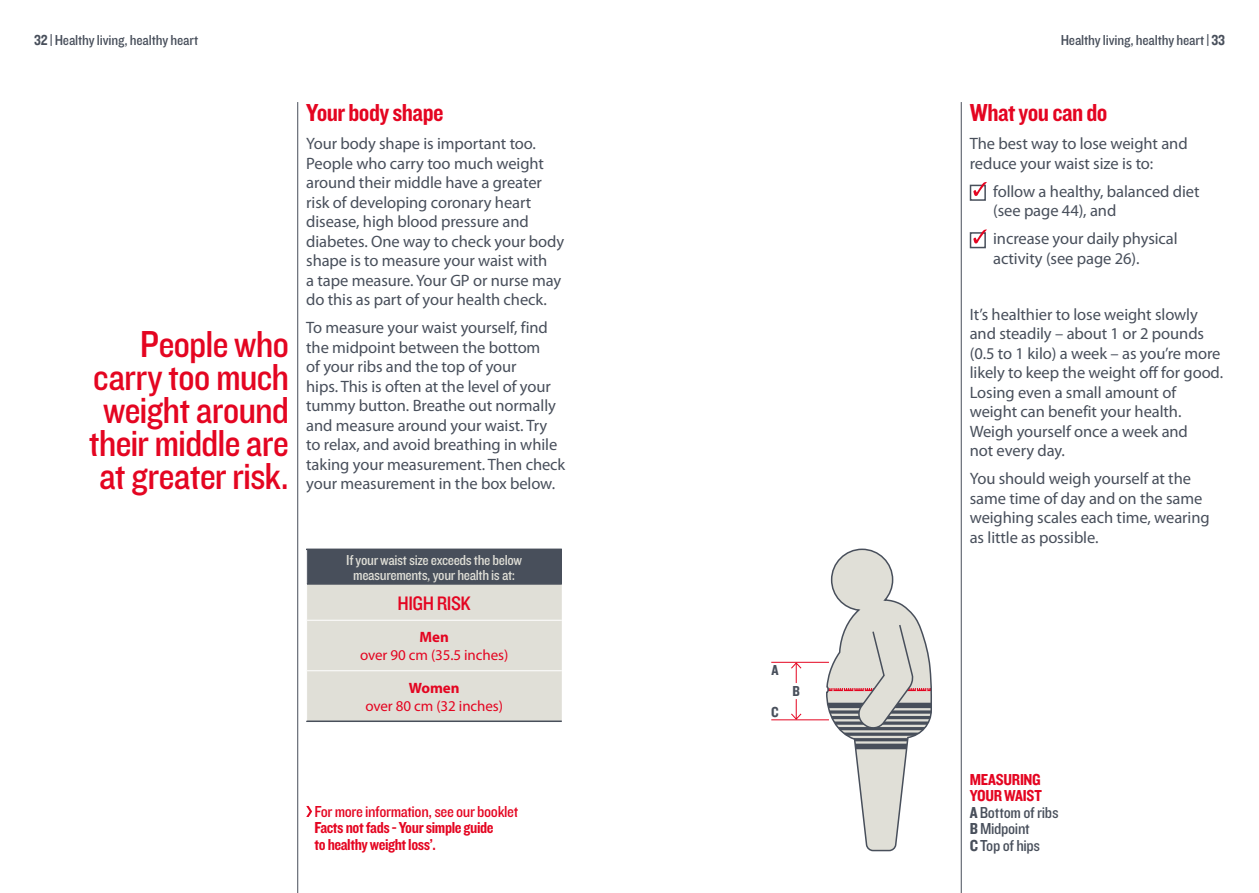
<style>
.page{position:relative;width:1259px;height:893px;background:#fff}
.page>*{position:absolute;margin:0;border:0;box-sizing:border-box;transform-origin:0 0}
.t1{font:39px/33px "Knockout HTF30 Junior Welterwt";letter-spacing:-.025em;color:#e40521;text-align:right}
.t2{font:25.5px "Knockout HTF50 Welterweight";letter-spacing:-.025em;color:#e40521}
.t3{font:20.25px "Knockout HTF30 Junior Welterwt";letter-spacing:-.025em;color:#e40521}
.t4{font:16.5px/19.5px "Myriad Pro";letter-spacing:-.005em;color:#484f5b}
.t5{font:16.5px/16.5px "Knockout HTF50 Welterweight";letter-spacing:-.025em;color:#e40521}
.t6{font:16.5px "Knockout HTF30 Junior Welterwt";letter-spacing:-.025em;color:#e40521}
.t7{font:16.5px/16.5px "Knockout HTF30 Junior Welterwt";letter-spacing:-.02em;color:#484f5b}
.t8{font:15px/15px "Knockout HTF30 Junior Welterwt";letter-spacing:-.025em;color:#e0dfd7;text-align:center}
.t9{font:15px "Knockout HTF30 Junior Welterwt";letter-spacing:-.01em;color:#484f5b}
.t10{font:15px "Myriad Pro";letter-spacing:-.005em;color:#e40521}
.t11{font:700 15px "Myriad Pro";letter-spacing:-.005em;color:#e40521}
.t12{font:15px "Knockout HTF50 Welterweight";color:#484f5b}
.s1{font-family:"Knockout HTF50 Welterweight"}
</style>
<div class="page">
<div style="left:969px;top:185px;width:17px;height:16px;border:2px solid #484f5b"></div>
<svg style="left:973px;top:182px;width:13px;height:14px"></svg>
<div style="left:969px;top:232px;width:17px;height:16px;border:2px solid #484f5b"></div>
<svg style="left:973px;top:229px;width:13px;height:14px"></svg>
<hr style="left:961px;top:102px;width:1px;height:791px;background:#484f5b">
<svg style="left:306px;top:806px;width:6px;height:11px"></svg>
<hr style="left:297px;top:102px;width:1px;height:791px;background:#484f5b">
<div style="left:307px;top:549px;width:255px;height:35px;background:#484f5b"></div>
<div style="left:307px;top:585px;width:255px;height:135px;background:#e0dfd7"></div>
<hr style="left:306px;top:549px;width:256px;height:1px;background:#484f5b">
<hr style="left:306px;top:720px;width:256px;height:2px;background:#484f5b">
<hr style="left:306px;top:620px;width:256px;height:1px;background:#fff">
<hr style="left:306px;top:670px;width:256px;height:1px;background:#fff">
<hr style="left:307px;top:583px;width:255px;height:2px;background:#484f5b">
<hr style="left:771px;top:662px;width:58px;height:1px;background:#e40521">
<hr style="left:771px;top:719px;width:58px;height:1px;background:#e40521">
<svg style="left:790px;top:662px;width:12px;height:21px"></svg>
<svg style="left:790px;top:699px;width:12px;height:21px"></svg>
<svg style="left:825px;top:548px;width:107px;height:304px"></svg>
<p class="t9" style="left:34px;top:32px;width:166px"><span class="s1">32</span> | Healthy living, healthy heart</p>
<p class="t9" style="left:1060px;top:32px;width:166px">Healthy living, healthy heart | <span class="s1">33</span></p>
<h1 class="t1" style="left:89px;top:329px;width:202px">People who carry too much weight around their middle are at greater risk.</h1>
<h2 class="t2" style="left:306px;top:99px;width:139px">Your body shape</h2>
<p class="t4" style="left:306px;top:134px;width:259px">Your body shape is important too.<br>People who carry too much weight around their middle have a greater risk of developing coronary heart disease, high blood pressure and diabetes. One way to check your body shape is to measure your waist with<br>a tape measure. Your GP or nurse may do this as part of your health check.</p>
<p class="t4" style="left:306px;top:318px;width:261px">To measure your waist yourself, find the midpoint between the bottom<br>of your ribs and the top of your<br>hips. This is often at the level of your tummy button. Breathe out normally and measure around your waist. Try to relax, and avoid breathing in while taking your measurement. Then check your measurement in the box below.</p>
<p class="t8" style="left:346px;top:553px;width:177px">If your waist size exceeds the below measurements, your health is at:</p>
<p class="t3" style="left:397px;top:592px;width:75px">HIGH RISK</p>
<p class="t11" style="left:419px;top:629px;width:31px">Men</p>
<p class="t10" style="left:360px;top:647px;width:150px">over 90 cm (35.5 inches)</p>
<p class="t11" style="left:409px;top:679px;width:52px">Women</p>
<p class="t10" style="left:365px;top:697px;width:139px">over 80 cm (32 inches)</p>
<p class="t6" style="left:314px;top:803px;width:205px">For more information, see our booklet</p>
<p class="t5" style="left:314px;top:820px;width:181px">Facts not fads - Your simple guide to healthy weight loss’.</p>
<p class="t12" style="left:771px;top:662px;width:9px">A</p>
<p class="t12" style="left:771px;top:704px;width:7px">c</p>
<p class="t12" style="left:792px;top:683px;width:9px">B</p>
<h2 class="t2" style="left:969px;top:99px;width:139px">What you can do</h2>
<p class="t4" style="left:969px;top:134px;width:219px">The best way to lose weight and reduce your waist size is to:</p>
<p class="t4" style="left:993px;top:182px;width:208px">follow a healthy, balanced diet (see page 44), and</p>
<p class="t4" style="left:993px;top:229px;width:186px">increase your daily physical activity (see page 26).</p>
<p class="t4" style="left:969px;top:305px;width:255px">It’s healthier to lose weight slowly and steadily – about 1 or 2 pounds (0.5 to 1 kilo) a week – as you’re more likely to keep the weight off for good.<br>Losing even a small amount of weight can benefit your health.<br>Weigh yourself once a week and<br>not every day.</p>
<p class="t4" style="left:969px;top:469px;width:241px">You should weigh yourself at the same time of day and on the same weighing scales each time, wearing as little as possible.</p>
<p class="t5" style="left:969px;top:771px;width:74px">MEASURING<br>YOU R WAIST</p>
<p class="t7" style="left:969px;top:804px;width:90px"><span class="s1">A</span> Bottom of ribs<br><span class="s1">B</span> Midpoint<br><span class="s1">C</span> Top of hips</p>
</div>
